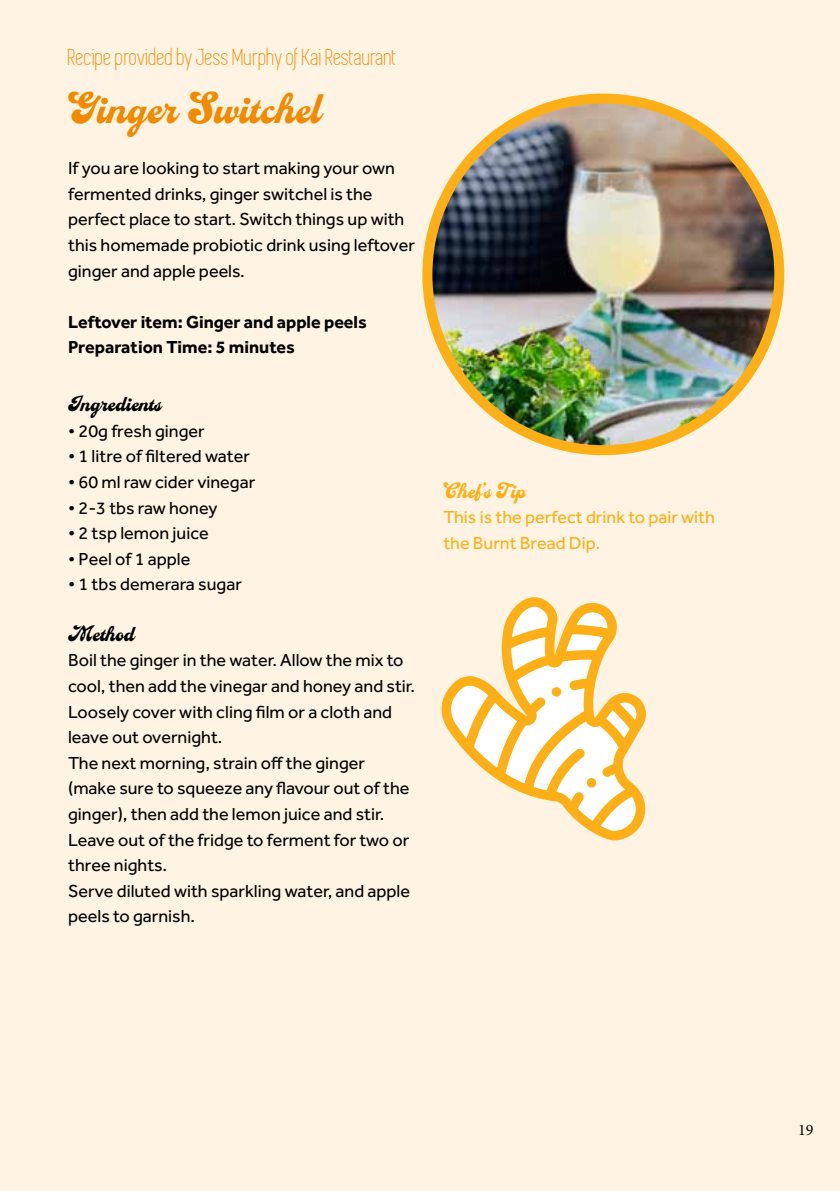
<style>
.page{position:relative;width:840px;height:1191px;background:#fff}
.page>*{position:absolute;margin:0;border:0;box-sizing:border-box;transform-origin:0 0}
.t1{font:700 48px "Casey";color:#f18a00}
.t2{font:24px "Simplifica";color:#f18a00}
.t3{font:700 24px "Casey";color:#000}
.t4{font:700 24px "Casey";color:#fcaf17}
.t5{font:18px/25.6px "Effra";color:#000}
.t6{font:700 18px/25.6px "Effra";color:#000}
.t7{font:18px/25.6px "Effra";color:#fcaf17}
.t8{font:16px "Minion Pro";color:#000}
</style>
<div class="page">
<div style="left:0;top:0;width:839px;height:1191px;background:#fff4e3"></div>
<img style="left:427px;top:99px;width:351px;height:351px;border-radius:176px">
<div style="left:422px;top:94px;width:361px;height:361px;border:10px solid #fcaf17;border-radius:50%"></div>
<svg style="left:441px;top:597px;width:205px;height:243px"></svg>
<svg style="left:586px;top:778px;width:10px;height:9px"></svg>
<svg style="left:551px;top:687px;width:10px;height:9px"></svg>
<h2 class="t2" style="left:68px;top:45px;width:330px">Recipe provided by Jess Murphy of Kai Restaurant</h2>
<h1 class="t1" style="left:68px;top:81px;width:255px">Ginger Switchel</h1>
<p class="t5" style="left:68px;top:155px;width:348px">If you are looking to start making your own fermented drinks, ginger switchel is the perfect place to start. Switch things up with this homemade probiotic drink using leftover ginger and apple peels.</p>
<p class="t6" style="left:68px;top:309px;width:300px">Leftover item: Ginger and apple peels<br>Preparation Time: 5 minutes</p>
<h2 class="t3" style="left:68px;top:390px;width:95px">Ingredients</h2>
<p class="t5" style="left:68px;top:418px;width:138px">• 20g fresh ginger</p>
<p class="t5" style="left:68px;top:443px;width:183px">• 1 litre of filtered water</p>
<p class="t5" style="left:68px;top:469px;width:188px">• 60 ml raw cider vinegar</p>
<p class="t5" style="left:68px;top:494px;width:151px">• 2-3 tbs raw honey</p>
<p class="t5" style="left:68px;top:520px;width:142px">• 2 tsp lemon juice</p>
<p class="t5" style="left:68px;top:546px;width:124px">• Peel of 1 apple</p>
<p class="t5" style="left:68px;top:571px;width:175px">• 1 tbs demerara sugar</p>
<h2 class="t3" style="left:68px;top:620px;width:68px">Method</h2>
<p class="t5" style="left:68px;top:647px;width:348px">Boil the ginger in the water. Allow the mix to cool, then add the vinegar and honey and stir.<br>Loosely cover with cling film or a cloth and leave out overnight.<br>The next morning, strain off the ginger (make sure to squeeze any flavour out of the ginger), then add the lemon juice and stir.<br>Leave out of the fridge to ferment for two or three nights.<br>Serve diluted with sparkling water, and apple peels to garnish.</p>
<h2 class="t4" style="left:443px;top:476px;width:84px">Chef’s Tip</h2>
<p class="t7" style="left:443px;top:504px;width:273px">This is the perfect drink to pair with the Burnt Bread Dip.</p>
<p class="t8" style="left:797px;top:1118px;width:17px">19</p>
</div>
